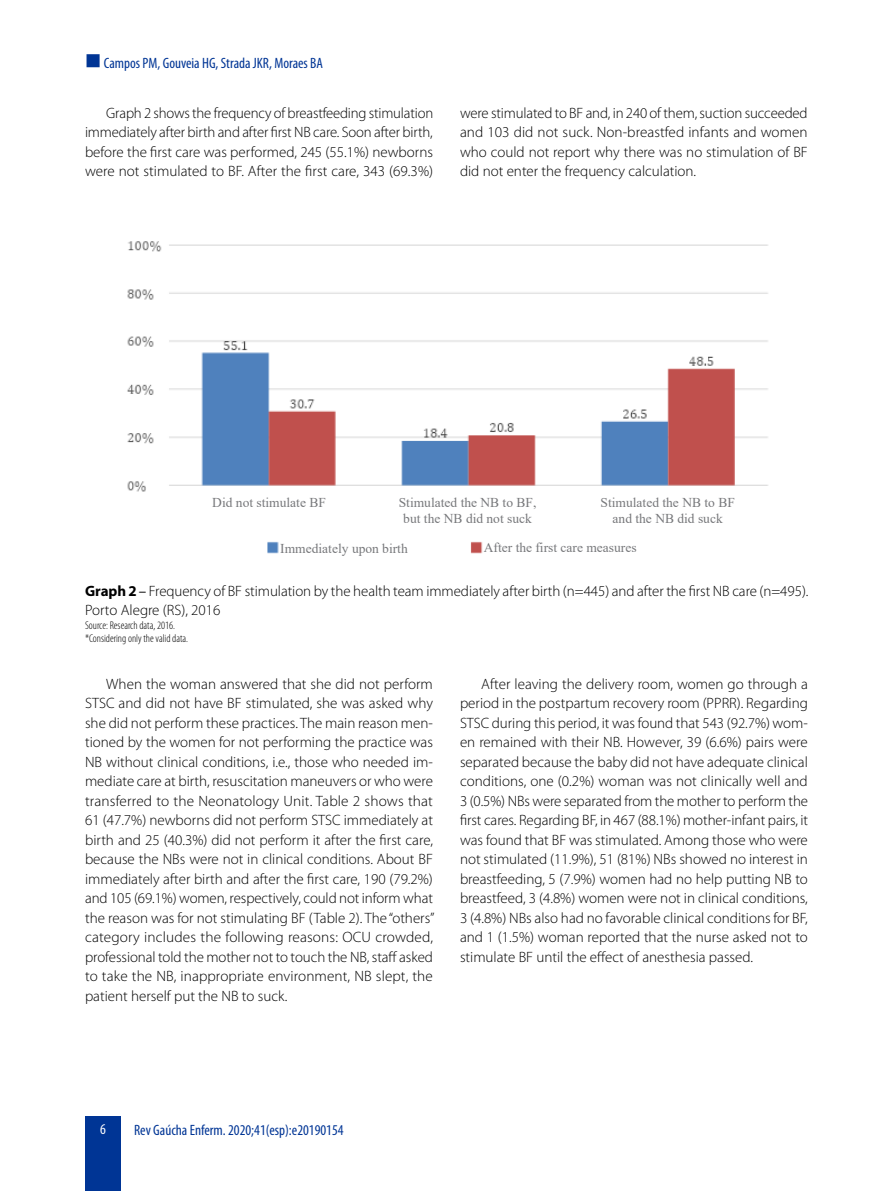
<style>
.page{position:relative;width:893px;height:1191px;background:#fff}
.page>*{position:absolute;margin:0;border:0;box-sizing:border-box;transform-origin:0 0}
.MIOLO{font:300 15px/19.5px "Myriad Pro";color:#000;text-align:justify}
.Titulo_quadro_figura{font:300 15px/19.5px "Myriad Pro";letter-spacing:-.005em;color:#000}
.t1{font:condensed 15px "Myriad Pro";color:#003595}
.t2{font:condensed 15px "Myriad Pro";color:#fff}
.t3{font:13.5px/15.9px "Times New Roman";color:#77787b;text-align:center}
.Fonte_quadro_figura{font:300 condensed 11.25px "Myriad Pro";color:#000}
.s1{font-weight:700}
.s2{font-weight:400}
</style>
<div class="page">
<div style="left:85px;top:1116px;width:36px;height:75px;background:#003595"></div>
<img style="left:127px;top:241px;width:641px;height:313px">
<div style="left:209px;top:494px;width:120px;height:17px;background:#fff"></div>
<img style="left:375px;top:493px;width:185px;height:34px">
<div style="left:568px;top:491px;width:200px;height:38px;background:#fff"></div>
<div style="left:280px;top:539px;width:177px;height:17px;background:#fff"></div>
<div style="left:483px;top:539px;width:178px;height:17px;background:#fff"></div>
<p class="t1" style="left:104px;top:54px;width:221px">Campos PM, Gouveia HG, Strada JKR, Moraes BA</p>
<p class="MIOLO" style="left:85px;top:103px;width:350px;text-indent:21px">Graph 2 shows the frequency of breastfeeding stimulation immediately after birth and after first NB care. Soon after birth, before the first care was performed, 245 (55.1%) newborns were not stimulated to BF. After the first care, 343 (69.3%)</p>
<p class="MIOLO" style="left:460px;top:103px;width:349px">were stimulated to BF and, in 240 of them, suction succeeded and 103 did not suck. Non-breastfed infants and women who could not report why there was no stimulation of BF did not enter the frequency calculation.</p>
<p class="t3" style="left:212px;top:494px;width:115px">Did not stimulate BF</p>
<p class="t3" style="left:399px;top:494px;width:139px">Stimulated the NB to BF, but the NB did not suck</p>
<p class="t3" style="left:601px;top:494px;width:136px">Stimulated the NB to BF and the NB did suck</p>
<p class="t3" style="left:280px;top:539px;width:129px">Immediately upon birth</p>
<p class="t3" style="left:484px;top:539px;width:154px">After the first care measures</p>
<p class="Titulo_quadro_figura" style="left:85px;top:580px;width:725px"><span class="s1">Graph 2</span> <span class="s2">–</span> Frequency of BF stimulation by the health team immediately after birth (n=445) and after the first NB care (n=495).<br>Porto Alegre (RS), 2016</p>
<p class="Fonte_quadro_figura" style="left:85px;top:618px;width:92px">Source: Research data, 2016.</p>
<p class="Fonte_quadro_figura" style="left:85px;top:632px;width:105px">*Considering only the valid data.</p>
<p class="MIOLO" style="left:85px;top:673px;width:351px;text-indent:21px">When the woman answered that she did not perform STSC and did not have BF stimulated, she was asked why she did not perform these practices. The main reason men&shy;tioned by the women for not performing the practice was NB without clinical conditions, i.e., those who needed im&shy;mediate care at birth, resuscitation maneuvers or who were transferred to the Neonatology Unit. Table 2 shows that 61 (47.7%) newborns did not perform STSC immediately at birth and 25 (40.3%) did not perform it after the first care, because the NBs were not in clinical conditions. About BF immediately after birth and after the first care, 190 (79.2%) and 105 (69.1%) women, respectively, could not inform what the reason was for not stimulating BF (Table 2). The “others” category includes the following reasons: OCU crowded, professional told the mother not to touch the NB, staff asked to take the NB, inappropriate environment, NB slept, the patient herself put the NB to suck.</p>
<p class="MIOLO" style="left:460px;top:673px;width:350px;text-indent:21px">After leaving the delivery room, women go through a period in the postpartum recovery room (PPRR). Regarding STSC during this period, it was found that 543 (92.7%) wom&shy;en remained with their NB. However, 39 (6.6%) pairs were separated because the baby did not have adequate clinical conditions, one (0.2%) woman was not clinically well and 3 (0.5%) NBs were separated from the mother to perform the first cares. Regarding BF, in 467 (88.1%) mother-infant pairs, it was found that BF was stimulated. Among those who were not stimulated (11.9%), 51 (81%) NBs showed no interest in breastfeeding, 5 (7.9%) women had no help putting NB to breastfeed, 3 (4.8%) women were not in clinical conditions, 3 (4.8%) NBs also had no favorable clinical conditions for BF, and 1 (1.5%) woman reported that the nurse asked not to stimulate BF until the effect of anesthesia passed.</p>
<p class="t2" style="left:100px;top:1120px;width:7px">6</p>
<p class="t1" style="left:134px;top:1121px;width:211px">Rev Gaúcha Enferm. 2020;41(esp):e20190154</p>
</div>
